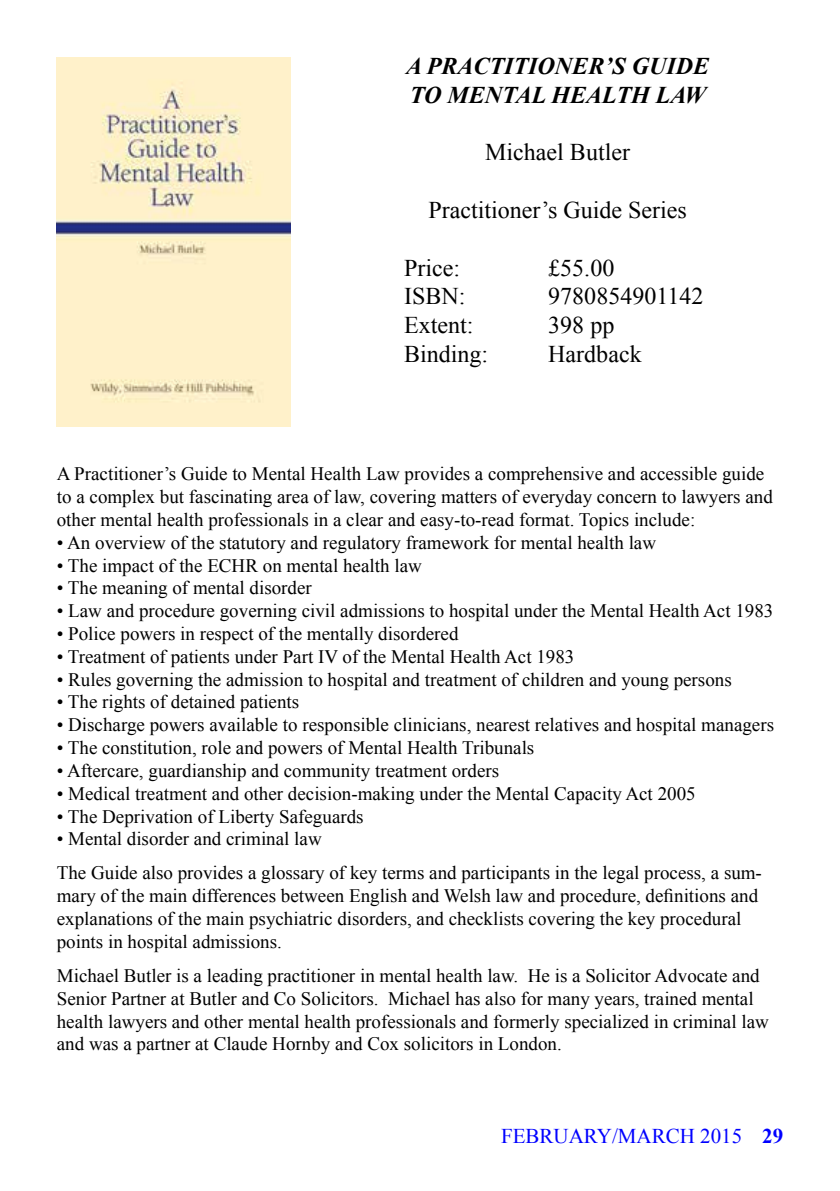
<style>
.page{position:relative;width:840px;height:1191px;background:#fff}
.page>*{position:absolute;margin:0;border:0;box-sizing:border-box;transform-origin:0 0}
.t1{font:24px "Times New Roman";color:#000}
.t2{font:italic 700 24px/28.8px "Times New Roman";color:#000}
.t3{font:21px "Times New Roman";color:#00f}
.t4{font:19px/22.8px "Times New Roman";color:#000}
.s1{font-weight:700}
</style>
<div class="page">
<img style="left:57px;top:58px;width:233px;height:368px">
<p class="t2" style="left:406px;top:51px;width:304px">A PRACTITIONER’S GUIDE<br>TO MENTAL HEALTH LAW</p>
<p class="t1" style="left:485px;top:136px;width:146px">Michael Butler</p>
<p class="t1" style="left:428px;top:194px;width:260px">Practitioner’s Guide Series</p>
<p class="t1" style="left:404px;top:251px;width:57px">Price:</p>
<p class="t1" style="left:548px;top:251px;width:67px">£55.00</p>
<p class="t1" style="left:404px;top:280px;width:63px">ISBN:</p>
<p class="t1" style="left:548px;top:280px;width:157px">9780854901142</p>
<p class="t1" style="left:404px;top:309px;width:71px">Extent:</p>
<p class="t1" style="left:548px;top:309px;width:67px">398 pp</p>
<p class="t1" style="left:404px;top:338px;width:86px">Binding:</p>
<p class="t1" style="left:548px;top:338px;width:95px">Hardback</p>
<p class="t4" style="left:57px;top:462px;width:717px">A Practitioner’s Guide to Mental Health Law provides a comprehensive and accessible guide to a complex but fascinating area of law, covering matters of everyday concern to lawyers and other mental health professionals in a clear and easy-to-read format. Topics include:</p>
<p class="t4" style="left:57px;top:531px;width:600px">• An overview of the statutory and regulatory framework for mental health law</p>
<p class="t4" style="left:57px;top:553px;width:366px">• The impact of the ECHR on mental health law</p>
<p class="t4" style="left:57px;top:576px;width:256px">• The meaning of mental disorder</p>
<p class="t4" style="left:57px;top:599px;width:717px">• Law and procedure governing civil admissions to hospital under the Mental Health Act 1983</p>
<p class="t4" style="left:57px;top:622px;width:403px">• Police powers in respect of the mentally disordered</p>
<p class="t4" style="left:57px;top:645px;width:519px">• Treatment of patients under Part IV of the Mental Health Act 1983</p>
<p class="t4" style="left:57px;top:667px;width:676px">• Rules governing the admission to hospital and treatment of children and young persons</p>
<p class="t4" style="left:57px;top:690px;width:244px">• The rights of detained patients</p>
<p class="t4" style="left:57px;top:713px;width:718px">• Discharge powers available to responsible clinicians, nearest relatives and hospital managers</p>
<p class="t4" style="left:57px;top:736px;width:479px">• The constitution, role and powers of Mental Health Tribunals</p>
<p class="t4" style="left:57px;top:759px;width:443px">• Aftercare, guardianship and community treatment orders</p>
<p class="t4" style="left:57px;top:781px;width:640px">• Medical treatment and other decision-making under the Mental Capacity Act 2005</p>
<p class="t4" style="left:57px;top:804px;width:308px">• The Deprivation of Liberty Safeguards</p>
<p class="t4" style="left:57px;top:821px;width:706px;line-height:34.2px">• Mental disorder and criminal law<br>The Guide also provides a glossary of key terms and participants in the legal process, a sum-</p>
<p class="t4" style="left:57px;top:884px;width:702px">mary of the main differences between English and Welsh law and procedure, definitions and explanations of the main psychiatric disorders, and checklists covering the key procedural points in hospital admissions.</p>
<p class="t4" style="left:57px;top:964px;width:713px">Michael Butler is a leading practitioner in mental health law. He is a Solicitor Advocate and Senior Partner at Butler and Co Solicitors. Michael has also for many years, trained mental health lawyers and other mental health professionals and formerly specialized in criminal law and was a partner at Claude Hornby and Cox solicitors in London.</p>
<p class="t3" style="left:500px;top:1122px;width:283px">FEBRUARY/MARCH 2015 <span class="s1">29</span></p>
</div>
